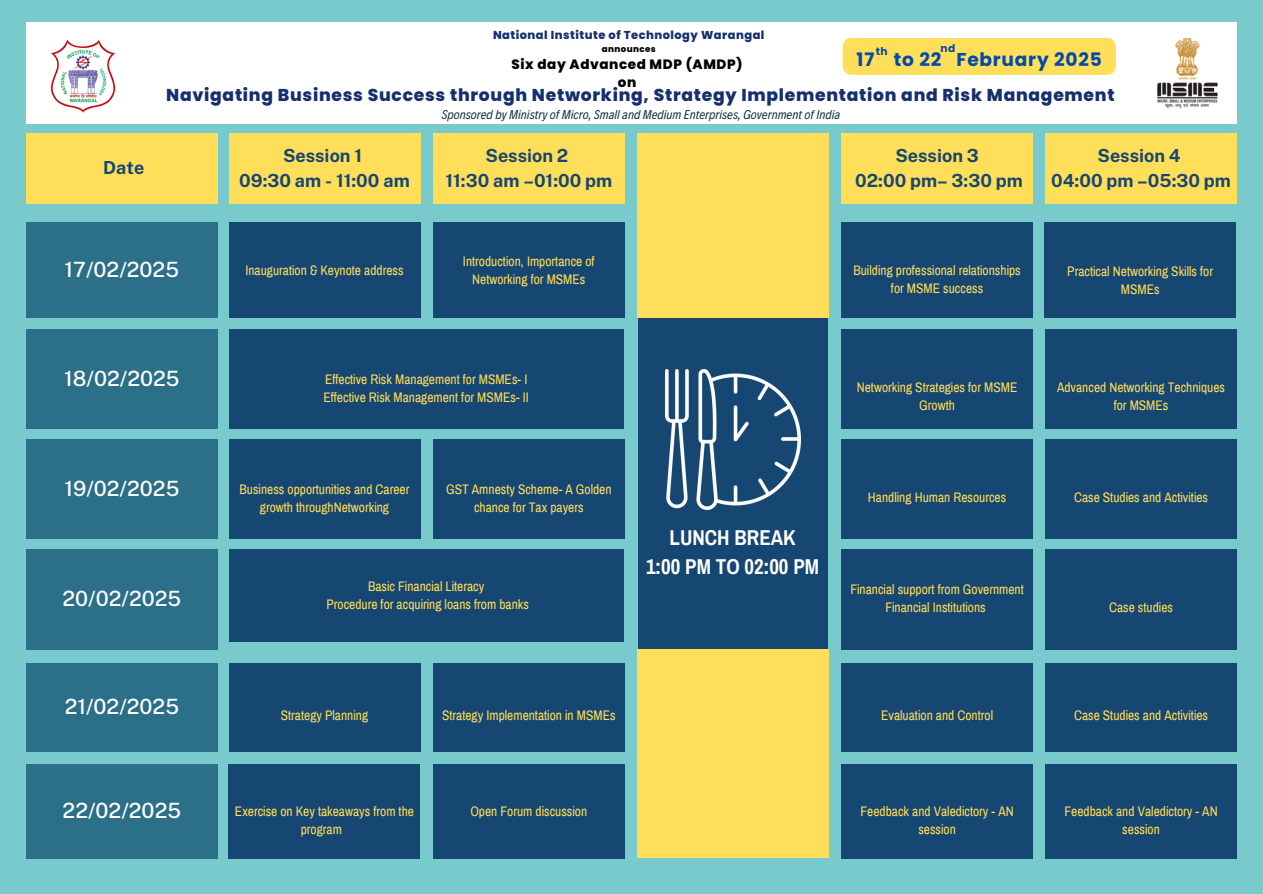
<style>
.page{position:relative;width:1263px;height:894px;background:#fff}
.page>*{position:absolute;margin:0;border:0;box-sizing:border-box;transform-origin:0 0}
.t1{font:500 21px "Public Sans";color:#fff}
.t2{font:700 21px/29.2px "Archivo Narrow";color:#fff;text-align:center}
.t3{font:700 18.6px "Poppins";letter-spacing:.04em;color:#004aad}
.t4{font:700 18px/24.8px "Public Sans";color:#164672;text-align:center}
.t5{font:800 17.1px "Poppins";letter-spacing:.04em;color:#162f6e}
.t6{font:13.5px/18px "Archivo Narrow";color:#ffde59;text-align:center}
.t7{font:800 13.5px "Poppins";letter-spacing:.04em;color:#000}
.t8{font:italic 12.75px "Decalotype";color:#0d2f44}
.t9{font:800 11.4px "Poppins";letter-spacing:.04em;color:#162f6e}
.t10{font:700 10.65px "Poppins";color:#004aad}
.t11{font:800 8.7px "Poppins";letter-spacing:.04em;color:#000}
</style>
<div class="page">
<div style="left:0;top:0;width:1263px;height:893px;background:#78cacd"></div>
<div style="left:26px;top:22px;width:1211px;height:101px;background:#fff"></div>
<img style="left:1157px;top:39px;width:61px;height:70px">
<img style="left:50px;top:39px;width:66px;height:74px">
<div style="left:843px;top:38px;width:273px;height:37px;background:#ffde59;border-radius:9px"></div>
<div style="left:229px;top:133px;width:191px;height:71px;background:#ffde59"></div>
<div style="left:433px;top:133px;width:191px;height:71px;background:#ffde59"></div>
<div style="left:841px;top:133px;width:192px;height:71px;background:#ffde59"></div>
<div style="left:229px;top:223px;width:191px;height:95px;background:#164672"></div>
<div style="left:433px;top:223px;width:191px;height:95px;background:#164672"></div>
<div style="left:638px;top:221px;width:189px;height:634px;background:#164672"></div>
<div style="left:637px;top:133px;width:191px;height:185px;background:#ffde59"></div>
<div style="left:26px;top:223px;width:192px;height:95px;background:#2b6f88"></div>
<div style="left:229px;top:329px;width:395px;height:99px;background:#164672"></div>
<div style="left:841px;top:329px;width:192px;height:99px;background:#164672"></div>
<div style="left:1045px;top:329px;width:192px;height:99px;background:#164672"></div>
<div style="left:26px;top:329px;width:192px;height:99px;background:#2b6f88"></div>
<div style="left:229px;top:439px;width:191px;height:99px;background:#164672"></div>
<div style="left:433px;top:439px;width:191px;height:99px;background:#164672"></div>
<div style="left:841px;top:439px;width:192px;height:99px;background:#164672"></div>
<div style="left:1045px;top:439px;width:192px;height:99px;background:#164672"></div>
<div style="left:26px;top:439px;width:192px;height:99px;background:#2b6f88"></div>
<div style="left:229px;top:549px;width:395px;height:93px;background:#164672"></div>
<div style="left:841px;top:549px;width:192px;height:100px;background:#164672"></div>
<div style="left:1045px;top:549px;width:192px;height:100px;background:#164672"></div>
<div style="left:26px;top:549px;width:192px;height:100px;background:#2b6f88"></div>
<div style="left:229px;top:662px;width:191px;height:89px;background:#164672"></div>
<div style="left:433px;top:662px;width:191px;height:89px;background:#164672"></div>
<div style="left:841px;top:662px;width:192px;height:89px;background:#164672"></div>
<div style="left:1045px;top:662px;width:192px;height:89px;background:#164672"></div>
<div style="left:26px;top:662px;width:192px;height:89px;background:#2b6f88"></div>
<div style="left:229px;top:763px;width:191px;height:94px;background:#164672"></div>
<div style="left:433px;top:763px;width:191px;height:94px;background:#164672"></div>
<div style="left:841px;top:763px;width:192px;height:94px;background:#164672"></div>
<div style="left:1045px;top:763px;width:192px;height:94px;background:#164672"></div>
<div style="left:26px;top:763px;width:191px;height:94px;background:#2b6f88"></div>
<div style="left:1045px;top:133px;width:192px;height:71px;background:#ffde59"></div>
<div style="left:1044px;top:223px;width:192px;height:95px;background:#164672"></div>
<div style="left:841px;top:223px;width:192px;height:95px;background:#164672"></div>
<div style="left:26px;top:133px;width:192px;height:71px;background:#ffde59"></div>
<img style="left:665px;top:369px;width:135px;height:140px">
<div style="left:637px;top:649px;width:191px;height:208px;background:#ffde59"></div>
<h5 class="t4" style="left:103px;top:155px;width:43px">Date</h5>
<h5 class="t9" style="left:493px;top:27px;width:273px">National Institute of Technology Warangal</h5>
<h5 class="t11" style="left:602px;top:42px;width:55px">announces</h5>
<h5 class="t7" style="left:512px;top:54px;width:232px">Six day Advanced MDP (AMDP)</h5>
<h5 class="t7" style="left:618px;top:73px;width:20px">on</h5>
<h5 class="t5" style="left:166px;top:83px;width:950px">Navigating Business Success through Networking, Strategy Implementation and Risk Management</h5>
<h4 class="t8" style="left:442px;top:106px;width:400px">Sponsored by Ministry of Micro, Small and Medium Enterprises, Government of India</h4>
<h5 class="t10" style="left:876px;top:44px;width:13px">th</h5>
<h5 class="t10" style="left:940px;top:41px;width:16px">nd</h5>
<h5 class="t3" style="left:857px;top:46px;width:247px">17 to 22 February 2025</h5>
<p class="t4" style="left:239px;top:143px;width:172px">Session 1<br>09:30 am - 11:00 am</p>
<p class="t4" style="left:445px;top:143px;width:168px">Session 2<br>11:30 am –01:00 pm</p>
<p class="t4" style="left:855px;top:143px;width:169px">Session 3<br>02:00 pm– 3:30 pm</p>
<h2 class="t4" style="left:1051px;top:143px;width:181px">Session 4<br>04:00 pm –05:30 pm</h2>
<h4 class="t1" style="left:65px;top:257px;width:116px">17/02/2025</h4>
<h5 class="t1" style="left:64px;top:365px;width:117px">18/02/2025</h5>
<h3 class="t1" style="left:64px;top:475px;width:116px">19/02/2025</h3>
<h4 class="t1" style="left:62px;top:585px;width:120px">20/02/2025</h4>
<h5 class="t1" style="left:65px;top:693px;width:116px">21/02/2025</h5>
<h5 class="t1" style="left:63px;top:797px;width:120px">22/02/2025</h5>
<p class="t6" style="left:245px;top:261px;width:160px">Inauguration &amp; Keynote address</p>
<p class="t6" style="left:463px;top:252px;width:133px">Introduction, Importance of<br>Networking for MSMEs</p>
<h4 class="t6" style="left:853px;top:261px;width:169px">Building professional relationships for MSME success</h4>
<p class="t6" style="left:1067px;top:262px;width:147px">Practical Networking Skills for<br>MSMEs</p>
<h4 class="t6" style="left:323px;top:371px;width:207px;text-align:left">Effective Risk Management for MSMEs- I<br>Effective Risk Management for MSMEs- II</h4>
<h1 class="t6" style="left:857px;top:378px;width:162px">Networking Strategies for MSME<br>Growth</h1>
<h4 class="t6" style="left:1057px;top:378px;width:169px">Advanced Networking Techniques for MSMEs</h4>
<h4 class="t6" style="left:240px;top:480px;width:171px">Business opportunities and Career growth throughNetworking</h4>
<h3 class="t6" style="left:446px;top:480px;width:167px">GST Amnesty Scheme- A Golden chance for Tax payers</h3>
<h3 class="t6" style="left:868px;top:488px;width:140px">Handling Human Resources</h3>
<h3 class="t6" style="left:1074px;top:488px;width:136px">Case Studies and Activities</h3>
<p class="t2" style="left:646px;top:523px;width:175px">LUNCH BREAK<br>1:00 PM TO 02:00 PM</p>
<h3 class="t6" style="left:326px;top:577px;width:204px">Basic Financial Literacy<br>Procedure for acquiring loans from banks</h3>
<h3 class="t6" style="left:850px;top:580px;width:175px">Financial support from Government<br>Financial Institutions</h3>
<h4 class="t6" style="left:1109px;top:598px;width:65px">Case studies</h4>
<h5 class="t6" style="left:281px;top:706px;width:89px">Strategy Planning</h5>
<h5 class="t6" style="left:442px;top:706px;width:175px">Strategy Implementation in MSMEs</h5>
<h5 class="t6" style="left:881px;top:706px;width:113px">Evaluation and Control</h5>
<h5 class="t6" style="left:1074px;top:706px;width:136px">Case Studies and Activities</h5>
<h5 class="t6" style="left:235px;top:802px;width:181px">Exercise on Key takeaways from the program</h5>
<h5 class="t6" style="left:470px;top:802px;width:118px">Open Forum discussion</h5>
<h5 class="t6" style="left:860px;top:802px;width:155px">Feedback and Valedictory - AN session</h5>
<h5 class="t6" style="left:1064px;top:802px;width:155px">Feedback and Valedictory - AN session</h5>
</div>
